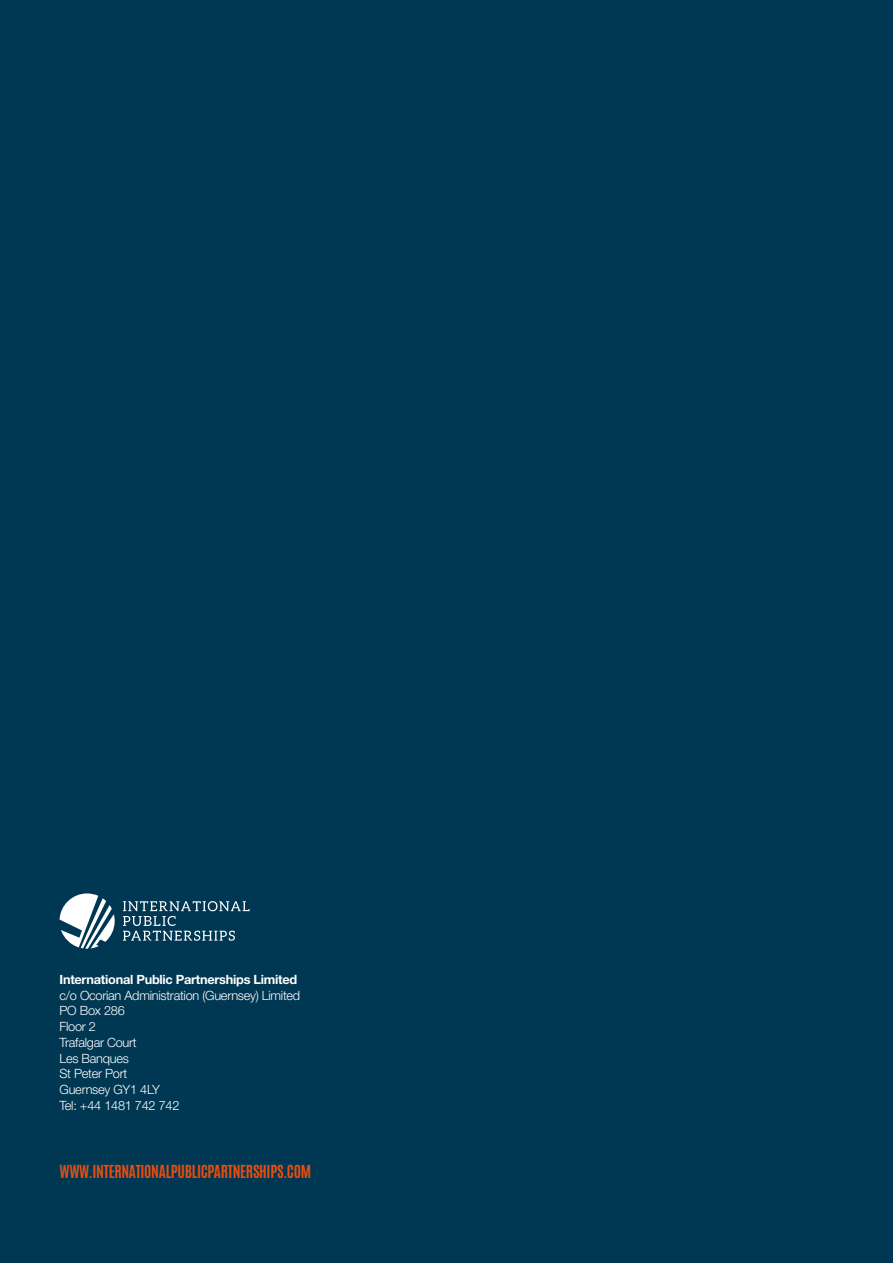
<style>
.page{position:relative;width:893px;height:1263px;background:#003853}
.page>*{position:absolute;margin:0;border:0;box-sizing:border-box;transform-origin:0 0}
.t1{font:700 15px "Antonio";letter-spacing:-.02em;color:#e94e0f}
.t2{font:300 12.75px/15.8px "Helvetica Neue LT Std";letter-spacing:-.02em;color:#fff}
.t3{font:700 12.75px "Helvetica Neue LT Std";letter-spacing:-.02em;color:#fff}
</style>
<div class="page">
<svg style="left:123px;top:901px;width:127px;height:40px"></svg>
<svg style="left:60px;top:893px;width:55px;height:56px"></svg>
<p class="t3" style="left:60px;top:971px;width:239px">International Public Partnerships Limited</p>
<p class="t2" style="left:60px;top:987px;width:242px">c/o Ocorian Administration (Guernsey) Limited<br>PO Box 286<br>Floor 2<br>Trafalgar Court<br>Les Banques<br>St Peter Port<br>Guernsey GY1 4LY<br>Tel: +44 1481 742 742</p>
<p class="t1" style="left:60px;top:1160px;width:253px">WWW.INTERNATIONALPUBLICPARTNERSHIPS.COM</p>
</div>
